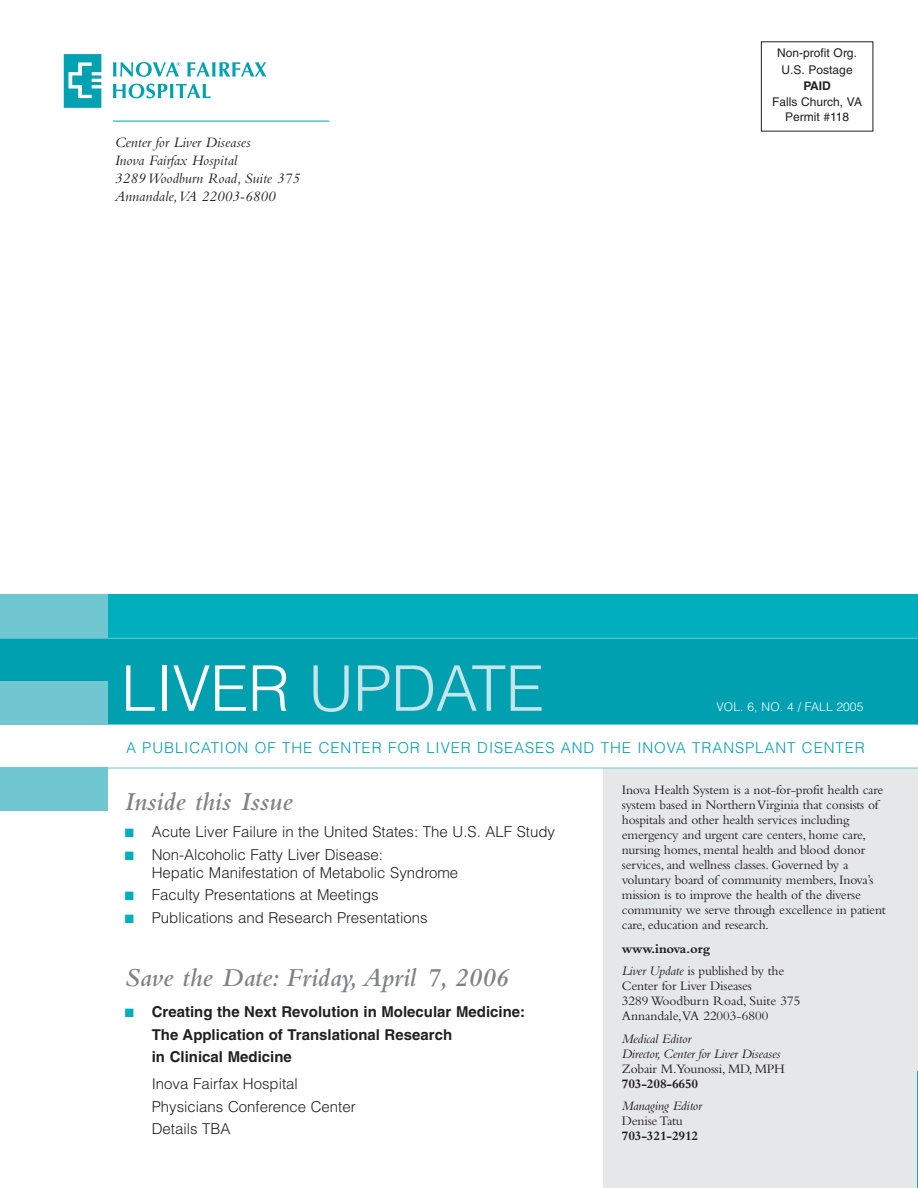
<style>
.page{position:relative;width:918px;height:1188px;background:#fff}
.page>*{position:absolute;margin:0;border:0;box-sizing:border-box;transform-origin:0 0}
.t1{font:300 63px "Helvetica";letter-spacing:-.01em;color:#c5e5ea}
.t2{font:italic 600 27px "Bembo";color:#808285}
.t3{font:300 15px/22.5px "Helvetica";color:#231f20}
.t4{font:700 15px/22.5px "Helvetica";color:#231f20}
.t5{font:italic 15px/18px "Bembo";color:#231f20}
.t6{font:300 15px "Helvetica";letter-spacing:.06em;color:#00a0b0}
.t7{font:13.5px/15px "Bembo";letter-spacing:-.015em;color:#231f20}
.t8{font:italic 13.5px/15px "Bembo";letter-spacing:-.015em;color:#231f20}
.t9{font:700 13.5px "Bembo";letter-spacing:-.015em;color:#231f20}
.t10{font:12px/16.8px "Helvetica";color:#231f20;text-align:center}
.t11{font:300 12px "Helvetica";letter-spacing:.01em;color:#fff}
.t12{font:700 12px "Helvetica";color:#231f20}
.s1{color:#fff}
.s2{color:#00aebd}
.s3{font-weight:700}
.s4{font-style:italic}
</style>
<div class="page">
<div style="left:603px;top:769px;width:315px;height:419px;background:#e6e7e9"></div>
<hr style="left:917px;top:1071px;width:1px;height:117px;background:#00aebd">
<hr style="left:917px;top:1px;width:1px;height:161px;background:#00a0b0">
<hr style="left:917px;top:0;width:1px;height:54px;background:#00aebd">
<svg style="left:187px;top:62px;width:79px;height:15px"></svg>
<svg style="left:113px;top:84px;width:98px;height:14px"></svg>
<svg style="left:113px;top:62px;width:68px;height:15px"></svg>
<svg style="left:64px;top:54px;width:37px;height:54px;background:#2eb3bf"></svg>
<hr style="left:113px;top:121px;width:216px;height:1px;background:#00a0b0">
<div style="left:0;top:595px;width:918px;height:129px;background:#00a0b0"></div>
<div style="left:0;top:595px;width:918px;height:44px;background:#00aebd"></div>
<div style="left:0;top:595px;width:108px;height:43px;background:#71c7d1"></div>
<div style="left:0;top:681px;width:108px;height:43px;background:#71c7d1"></div>
<div style="left:0;top:768px;width:108px;height:43px;background:#71c7d1"></div>
<hr style="left:0;top:638px;width:917px;height:1px;background:#71c7d1">
<hr style="left:106px;top:768px;width:812px;height:1px;background:#71c7d1">
<hr style="left:0;top:724px;width:917px;height:1px;background:#71c7d1">
<p class="t5" style="left:115px;top:135px;width:186px">Center for Liver Diseases<br>Inova Fairfax Hospital<br>3289 Woodburn Road, Suite 375<br>Annandale,VA 22003-6800</p>
<p class="t10" style="left:777px;top:46px;width:81px">Non-profit Org.<br>U.S. Postage</p>
<p class="t12" style="left:803px;top:81px;width:29px">PAID</p>
<p class="t10" style="left:772px;top:95px;width:91px;line-height:15.8px">Falls Church, VA<br>Permit #118</p>
<h1 class="t1" style="left:121px;top:652px;width:425px"><span class="s1">LIVER</span> UPDATE</h1>
<p class="t11" style="left:716px;top:700px;width:148px">VOL. 6, NO. 4 / FALL 2005</p>
<p class="t6" style="left:126px;top:739px;width:740px">A PUBLICATION OF THE CENTER FOR LIVER DISEASES AND THE INOVA TRANSPLANT CENTER</p>
<h2 class="t2" style="left:125px;top:792px;width:169px">Inside this Issue</h2>
<p class="t3" style="left:125px;top:821px;width:432px"><span class="s2">■</span> Acute Liver Failure in the United States: The U.S. ALF Study</p>
<p class="t3" style="left:152px;top:845px;width:308px;line-height:18px;text-indent:-27px"><span class="s2">■</span> Non-Alcoholic Fatty Liver Disease:<br>Hepatic Manifestation of Metabolic Syndrome</p>
<p class="t3" style="left:125px;top:884px;width:255px"><span class="s2">■</span> Faculty Presentations at Meetings</p>
<p class="t3" style="left:125px;top:906px;width:304px"><span class="s2">■</span> Publications and Research Presentations</p>
<h2 class="t2" style="left:125px;top:968px;width:386px">Save the Date: Friday, April 7, 2006</h2>
<p class="t4" style="left:152px;top:1002px;width:375px;text-indent:-27px"><span class="s2">■</span> Creating the Next Revolution in Molecular Medicine:<br>The Application of Translational Research<br>in Clinical Medicine</p>
<p class="t3" style="left:152px;top:1073px;width:205px">Inova Fairfax Hospital<br>Physicians Conference Center<br>Details TBA</p>
<p class="t7" style="left:622px;top:783px;width:265px">Inova Health System is a not-for-profit health care system based in Northern Virginia that consists of hospitals and other health services including emergency and urgent care centers, home care, nursing homes, mental health and blood donor services, and wellness classes. Governed by a voluntary board of community members, Inova’s mission is to improve the health of the diverse community we serve through excellence in patient care, education and research.</p>
<p class="t7" style="left:622px;top:938px;width:164px;line-height:22.5px"><span class="s3">www.inova.org<br></span><span class="s4">Liver Update</span> is published by the</p>
<p class="t7" style="left:622px;top:980px;width:180px">Center for Liver Diseases<br>3289 Woodburn Road, Suite 375<br>Annandale,VA 22003-6800</p>
<p class="t8" style="left:622px;top:1032px;width:160px">Medical Editor<br>Director, Center for Liver Diseases</p>
<p class="t7" style="left:622px;top:1062px;width:165px">Zobair M.Younossi, MD, MPH</p>
<p class="t9" style="left:622px;top:1079px;width:78px">703-208-6650</p>
<p class="t8" style="left:622px;top:1100px;width:81px">Managing Editor</p>
<p class="t7" style="left:622px;top:1115px;width:63px">Denise Tatu</p>
<p class="t9" style="left:622px;top:1131px;width:78px">703-321-2912</p>
</div>
